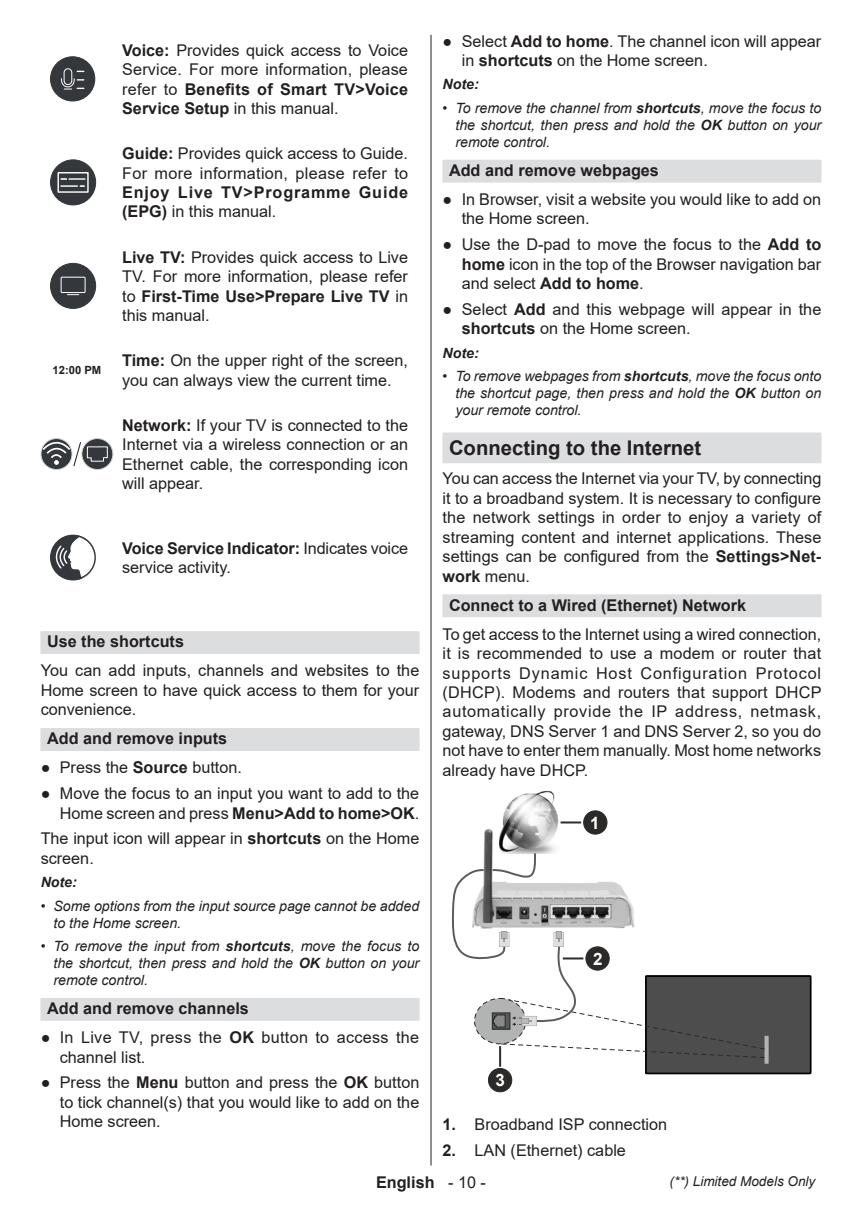
<style>
.page{position:relative;width:862px;height:1212px;background:#fff}
.page>*{position:absolute;margin:0;border:0;box-sizing:border-box;transform-origin:0 0}
.Heading_02{font:700 20.25px "Arial";color:#231f20}
.t1{font:700 17.1px "Arial";color:#fff}
.Body_text{font:16.2px/19.3px "Arial";color:#231f20;text-align:justify}
.Heading_03{font:700 16.2px "Arial";color:#231f20}
.Body_text-2{font:16.2px/19.3px "Arial";letter-spacing:.02em;color:#231f20}
.t2{font:italic 14.17px/17.1px "Arial";color:#231f20;text-align:justify}
.Body_text_note{font:italic 700 14.17px "Arial";color:#231f20}
.t3{font:italic 13.5px "Arial";color:#231f20}
.Body_text-3{font:700 11.25px "Arial";color:#231f20}
.s1{font-weight:700}
.s2{font-weight:400}
</style>
<div class="page">
<hr style="left:430px;top:35px;width:1px;height:1130px;background:#231f20">
<div style="left:41px;top:631px;width:378px;height:23px;background:#dcdddf"></div>
<div style="left:41px;top:728px;width:378px;height:23px;background:#dcdddf"></div>
<div style="left:41px;top:998px;width:378px;height:23px;background:#dcdddf"></div>
<div style="left:50px;top:57px;width:45px;height:44px;background:#34373c;border-radius:50%"></div>
<div style="left:50px;top:57px;width:45px;height:44px;border:1px solid #34373c;border-radius:50%"></div>
<div style="left:64px;top:68px;width:8px;height:17px;border:1px solid #fff;border-radius:4px"></div>
<svg style="left:61px;top:78px;width:23px;height:12px"></svg>
<div style="left:50px;top:160px;width:46px;height:45px;background:#34373c;border-radius:50%"></div>
<div style="left:50px;top:160px;width:46px;height:45px;border:1px solid #34373c;border-radius:50%"></div>
<div style="left:57px;top:172px;width:32px;height:21px;border:1px solid #fff"></div>
<svg style="left:61px;top:178px;width:24px;height:9px"></svg>
<div style="left:50px;top:263px;width:46px;height:45px;background:#34373c;border-radius:50%"></div>
<div style="left:50px;top:263px;width:46px;height:46px;border:1px solid #34373c;border-radius:50%"></div>
<div style="left:61px;top:277px;width:24px;height:16px;border:1px solid #fff"></div>
<svg style="left:67px;top:294px;width:12px;height:1px"></svg>
<svg style="left:41px;top:438px;width:31px;height:31px"></svg>
<div style="left:41px;top:438px;width:31px;height:32px;border:1px solid #d1d2d4;border-radius:50%"></div>
<svg style="left:82px;top:438px;width:31px;height:31px"></svg>
<div style="left:82px;top:438px;width:31px;height:32px;border:1px solid #d1d2d4;border-radius:50%"></div>
<svg style="left:41px;top:438px;width:67px;height:29px"></svg>
<svg style="left:51px;top:535px;width:45px;height:44px"></svg>
<div style="left:51px;top:535px;width:45px;height:45px;border:1px solid #34373c;border-radius:50%"></div>
<div style="left:442px;top:160px;width:378px;height:22px;background:#dcdddf"></div>
<div style="left:442px;top:432px;width:378px;height:30px;background:#dcdddf"></div>
<div style="left:442px;top:436px;width:378px;height:27px;background:#dcdddf"></div>
<div style="left:442px;top:594px;width:378px;height:23px;background:#e7e7e8"></div>
<div style="left:442px;top:595px;width:378px;height:22px;background:#dcdddf"></div>
<div style="left:487px;top:1068px;width:25px;height:24px;background:#2b2a29;border-radius:11px"></div>
<div style="left:487px;top:1068px;width:25px;height:24px;border:1px solid #2b2a29;border-radius:11px"></div>
<div style="left:645px;top:976px;width:165px;height:97px;background:#4d4d4d"></div>
<div style="left:644px;top:975px;width:166px;height:99px;border:1px solid #000;border-radius:2px"></div>
<hr style="left:764px;top:1036px;width:4px;height:28px;background:#b2b3b3">
<img style="left:484px;top:830px;width:121px;height:21px">
<img style="left:497px;top:790px;width:63px;height:61px">
<svg style="left:451px;top:851px;width:314px;height:207px"></svg>
<hr style="left:560px;top:821px;width:20px;height:2px;background:#2b2a29">
<div style="left:583px;top:811px;width:23px;height:23px;background:#2b2a29;border-radius:50%"></div>
<div style="left:583px;top:811px;width:24px;height:23px;border:1px solid #2b2a29;border-radius:50%"></div>
<hr style="left:499px;top:1046px;width:2px;height:21px;background:#2b2a29">
<p class="Body_text" style="left:122px;top:40px;width:287px"><span class="s1">Voice:</span> Provides quick access to Voice Service. For more information, please refer to <span class="s1">Benefits of Smart TV&gt;Voice Service Setup</span> in this manual.</p>
<p class="Body_text" style="left:122px;top:144px;width:287px"><span class="s1">Guide:</span> Provides quick access to Guide.<br>For more information, please refer to <span class="s1">Enjoy Live TV&gt;Programme Guide (EPG)</span> in this manual.</p>
<p class="Body_text" style="left:122px;top:247px;width:287px"><span class="s1">Live TV:</span> Provides quick access to Live TV. For more information, please refer to <span class="s1">First-Time Use&gt;Prepare Live TV</span> in this manual.</p>
<p class="Body_text-3" style="left:52px;top:362px;width:50px">12:00 PM</p>
<p class="Body_text" style="left:122px;top:351px;width:287px"><span class="s1">Time:</span> On the upper right of the screen, you can always view the current time.</p>
<p class="Body_text" style="left:122px;top:415px;width:287px"><span class="s1">Network:</span> If your TV is connected to the Internet via a wireless connection or an Ethernet cable, the corresponding icon will appear.</p>
<p class="Body_text" style="left:122px;top:538px;width:287px"><span class="s1">Voice Service Indicator:</span> Indicates voice service activity.</p>
<p class="Heading_03" style="left:47px;top:630px;width:138px">Use the shortcuts</p>
<p class="Body_text" style="left:41px;top:661px;width:380px">You can add inputs, channels and websites to the Home screen to have quick access to them for your convenience.</p>
<p class="Heading_03" style="left:47px;top:727px;width:182px">Add and remove inputs</p>
<p class="Body_text" style="left:41px;top:758px;width:203px">● Press the <span class="s1">Source</span> button.</p>
<p class="Body_text" style="left:41px;top:784px;width:380px;text-align:right">● Move the focus to an input you want to add to the<br>Home screen and press <span class="s1">Menu&gt;Add to home&gt;OK</span>.</p>
<p class="Body_text" style="left:41px;top:829px;width:380px">The input icon will appear in <span class="s1">shortcuts</span> on the Home screen.</p>
<p class="Body_text_note" style="left:41px;top:873px;width:38px">Note:</p>
<p class="t2" style="left:53px;top:897px;width:367px;text-indent:-13px">• Some options from the input source page cannot be added to the Home screen.</p>
<p class="t2" style="left:53px;top:938px;width:367px;text-indent:-13px">• To remove the input from <span class="s1">shortcuts</span>, move the focus to the shortcut, then press and hold the <span class="s1">OK</span> button on your remote control.</p>
<p class="Heading_03" style="left:47px;top:997px;width:203px">Add and remove channels</p>
<p class="Body_text-2" style="left:60px;top:1028px;width:361px;text-indent:-19px">● In Live TV, press the <span class="s1">OK</span> button to access the channel list.</p>
<p class="Body_text" style="left:60px;top:1073px;width:361px;text-indent:-19px">● Press the <span class="s1">Menu</span> button and press the <span class="s1">OK</span> button to tick channel(s) that you would like to add on the Home screen.</p>
<p class="Body_text" style="left:461px;top:31px;width:361px;text-indent:-19px">● Select <span class="s1">Add to home</span>. The channel icon will appear in <span class="s1">shortcuts</span> on the Home screen.</p>
<p class="Body_text_note" style="left:442px;top:75px;width:38px">Note:</p>
<p class="t2" style="left:455px;top:100px;width:367px;text-indent:-13px">• To remove the channel from <span class="s1">shortcuts</span>, move the focus to the shortcut, then press and hold the <span class="s1">OK</span> button on your remote control.</p>
<p class="Heading_03" style="left:448px;top:159px;width:211px">Add and remove webpages</p>
<p class="Body_text" style="left:461px;top:189px;width:361px;text-indent:-19px">● In Browser, visit a website you would like to add on the Home screen.</p>
<p class="Body_text" style="left:461px;top:235px;width:361px;text-indent:-19px">● Use the D-pad to move the focus to the <span class="s1">Add to home</span> icon in the top of the Browser navigation bar and select <span class="s1">Add to home</span>.</p>
<p class="Body_text" style="left:461px;top:299px;width:361px;text-indent:-19px">● Select <span class="s1">Add</span> and this webpage will appear in the <span class="s1">shortcuts</span> on the Home screen.</p>
<p class="Body_text_note" style="left:442px;top:343px;width:38px">Note:</p>
<p class="t2" style="left:455px;top:368px;width:367px;text-indent:-13px">• To remove webpages from <span class="s1">shortcuts</span>, move the focus onto the shortcut page, then press and hold the <span class="s1">OK</span> button on your remote control.</p>
<p class="Heading_02" style="left:448px;top:434px;width:254px">Connecting to the Internet</p>
<p class="Body_text" style="left:442px;top:469px;width:380px">You can access the Internet via your TV, by connecting it to a broadband system. It is necessary to configure the network settings in order to enjoy a variety of streaming content and internet applications. These settings can be configured from the <span class="s1">Settings&gt;Net&shy;work</span> menu.</p>
<p class="Heading_03" style="left:448px;top:593px;width:298px">Connect to a Wired (Ethernet) Network</p>
<p class="Body_text" style="left:442px;top:624px;width:380px">To get access to the Internet using a wired connection, it is recommended to use a modem or router that supports Dynamic Host Configuration Protocol (DHCP). Modems and routers that support DHCP automatically provide the IP address, netmask, gateway, DNS Server 1 and DNS Server 2, so you do not have to enter them manually. Most home networks already have DHCP.</p>
<p class="t1" style="left:589px;top:810px;width:11px">1</p>
<p class="t1" style="left:495px;top:1068px;width:11px">3</p>
<p class="t1" style="left:592px;top:946px;width:11px">2</p>
<p class="Body_text" style="left:442px;top:1114px;width:226px"><span class="s1">1.</span> Broadband ISP connection</p>
<p class="Body_text" style="left:442px;top:1140px;width:185px"><span class="s1">2.</span> LAN (Ethernet) cable</p>
<p class="Heading_03" style="left:376px;top:1171px;width:111px">English <span class="s2">- 10 -</span></p>
<p class="t3" style="left:669px;top:1173px;width:147px">(**) Limited Models Only</p>
</div>
